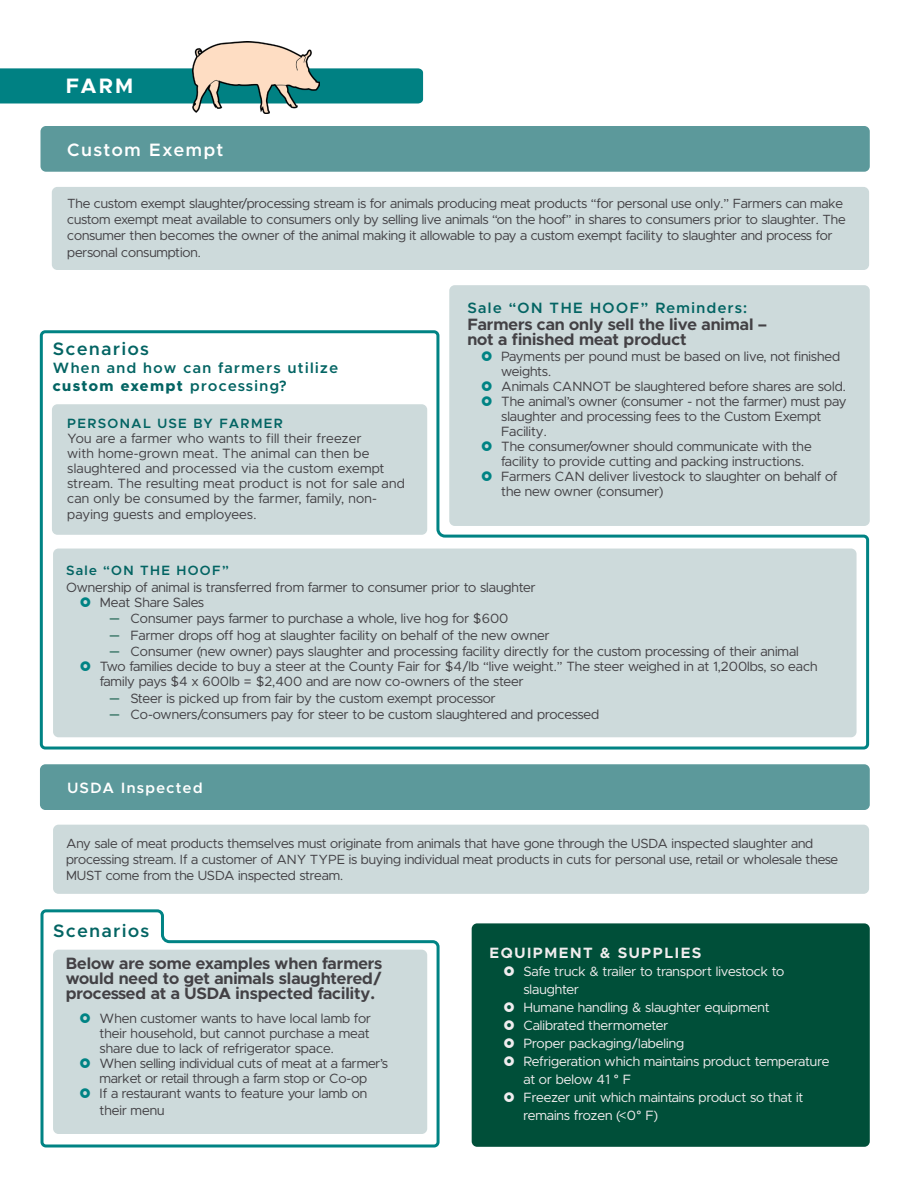
<style>
.page{position:relative;width:918px;height:1188px;background:#fff}
.page>*{position:absolute;margin:0;border:0;box-sizing:border-box;transform-origin:0 0}
.H2_-_Subhead{font:700 21px "Metropolis";color:#fff}
.Sub_Text_Box_Header{font:600 18px "Metropolis";letter-spacing:.095em;color:#fff}
.Sub_Text_Box_Header_teal{font:600 18px "Metropolis";letter-spacing:.1em;color:#036463}
.Sub_Text_Box_Header-2{font:600 18px "Metropolis";letter-spacing:.1em;color:#036463}
.bold_paragraph_copy_no_space_after{font:700 16.5px/15px "Metropolis";color:#434145;text-align:justify}
.Sub_Text_Box_Header_teal-2{font:600 15px/18px "Metropolis";letter-spacing:.1em;color:#036463}
.Sub_Text_Box_Header-3{font:600 15px "Metropolis";letter-spacing:.1em;color:#036463}
.t1{font:700 15px "Metropolis";letter-spacing:.1em;color:#f1edee}
.Sub_Text_Box_Header-4{font:600 15px "Metropolis";letter-spacing:.1em;color:#fff}
.bullets_2_teal{font:13.5px/15px "Metropolis";color:#434145}
.bullets_3{font:13.5px "Metropolis";color:#434145}
.bullets_2_white{font:13.5px/18px "Metropolis";color:#f1edee}
.body_copy_no_space_after{font:13.5px/15px "Metropolis";letter-spacing:.02em;color:#434145}
.body_copy_no_space_after-2{font:13.5px "Metropolis";color:#434145}
.Sub_Text_Box_Header-5{font:600 13.5px "Metropolis";letter-spacing:.1em;color:#036463}
.body_copy{font:13.35px/16.2px "Metropolis";letter-spacing:-.005em;color:#434145}
.s1{font-weight:800}
.s2{font-family:"Gotham Narrow";color:#004f39}
</style>
<div class="page">
<svg style="left:39px;top:330px;width:831px;height:420px"></svg>
<div style="left:40px;top:764px;width:830px;height:46px;background:#5c999b;border-radius:5px"></div>
<div style="left:53px;top:825px;width:816px;height:69px;background:#cddadb;border-radius:5px"></div>
<div style="left:40px;top:126px;width:830px;height:46px;background:#5c999b;border-radius:5px"></div>
<div style="left:52px;top:187px;width:817px;height:83px;background:#cddadb;border-radius:5px"></div>
<div style="left:52px;top:404px;width:375px;height:131px;background:#cddadb;border-radius:5px"></div>
<div style="left:53px;top:549px;width:804px;height:188px;background:#cddadb;border-radius:5px"></div>
<div style="left:449px;top:285px;width:421px;height:241px;background:#cddadb;border-radius:5px"></div>
<div style="left:0;top:68px;width:423px;height:36px;background:#008183"></div>
<img style="left:192px;top:41px;width:127px;height:73px">
<div style="left:472px;top:923px;width:398px;height:224px;background:#004f39;border-radius:5px"></div>
<svg style="left:40px;top:909px;width:400px;height:239px"></svg>
<svg style="left:80px;top:1013px;width:10px;height:10px"></svg>
<svg style="left:80px;top:1058px;width:10px;height:10px"></svg>
<svg style="left:80px;top:1088px;width:10px;height:10px"></svg>
<h2 class="H2_-_Subhead" style="left:66px;top:72px;width:69px">FARM</h2>
<p class="Sub_Text_Box_Header" style="left:67px;top:138px;width:158px">Custom Exempt</p>
<p class="body_copy" style="left:67px;top:195px;width:780px">The custom exempt slaughter/processing stream is for animals producing meat products “for personal use only.” Farmers can make custom exempt meat available to consumers only by selling live animals “on the hoof” in shares to consumers prior to slaughter. The consumer then becomes the owner of the animal making it allowable to pay a custom exempt facility to slaughter and process for personal consumption.</p>
<p class="Sub_Text_Box_Header_teal" style="left:53px;top:338px;width:98px">Scenarios</p>
<p class="Sub_Text_Box_Header_teal-2" style="left:53px;top:359px;width:287px">When and how can farmers utilize <span class="s1">custom exempt</span> processing?</p>
<p class="Sub_Text_Box_Header-5" style="left:67px;top:415px;width:217px">PERSONAL USE BY FARMER</p>
<p class="body_copy_no_space_after" style="left:67px;top:431px;width:339px">You are a farmer who wants to fill their freezer<br>with home-grown meat. The animal can then be slaughtered and processed via the custom exempt stream. The resulting meat product is not for sale and can only be consumed by the farmer, family, non-</p>
<p class="body_copy_no_space_after" style="left:67px;top:507px;width:191px">paying guests and employees.</p>
<p class="Sub_Text_Box_Header-3" style="left:467px;top:299px;width:281px">Sale “ON THE HOOF” Reminders:</p>
<p class="bold_paragraph_copy_no_space_after" style="left:467px;top:317px;width:301px">Farmers can only sell the live animal – not a finished meat product</p>
<p class="bullets_2_teal" style="left:501px;top:349px;width:341px">Payments per pound must be based on live, not finished weights.</p>
<p class="bullets_2_teal" style="left:501px;top:379px;width:346px">Animals CANNOT be slaughtered before shares are sold.</p>
<p class="bullets_2_teal" style="left:501px;top:394px;width:347px">The animal’s owner (consumer - not the farmer) must pay slaughter and processing fees to the Custom Exempt<br>Facility.</p>
<p class="bullets_2_teal" style="left:501px;top:439px;width:312px">The consumer/owner should communicate with the facility to provide cutting and packing instructions.</p>
<p class="bullets_2_teal" style="left:501px;top:469px;width:338px">Farmers CAN deliver livestock to slaughter on behalf of the new owner (consumer)</p>
<p class="Sub_Text_Box_Header-5" style="left:66px;top:562px;width:164px">Sale “ON THE HOOF”</p>
<p class="body_copy_no_space_after-2" style="left:66px;top:579px;width:471px">Ownership of animal is transferred from farmer to consumer prior to slaughter</p>
<p class="bullets_2_teal" style="left:100px;top:595px;width:106px">Meat Share Sales</p>
<p class="bullets_3" style="left:109px;top:610px;width:401px"><span class="s2">—</span> Consumer pays farmer to purchase a whole, live hog for $600</p>
<p class="bullets_3" style="left:109px;top:627px;width:442px"><span class="s2">—</span> Farmer drops off hog at slaughter facility on behalf of the new owner</p>
<p class="bullets_3" style="left:109px;top:643px;width:691px"><span class="s2">—</span> Consumer (new owner) pays slaughter and processing facility directly for the custom processing of their animal</p>
<p class="bullets_2_teal" style="left:100px;top:659px;width:719px">Two families decide to buy a steer at the County Fair for $4/lb “live weight.” The steer weighed in at 1,200lbs, so each family pays $4 x 600lb = $2,400 and are now co-owners of the steer</p>
<p class="bullets_3" style="left:109px;top:690px;width:388px"><span class="s2">—</span> Steer is picked up from fair by the custom exempt processor</p>
<p class="bullets_3" style="left:109px;top:706px;width:492px"><span class="s2">—</span> Co-owners/consumers pay for steer to be custom slaughtered and processed</p>
<p class="Sub_Text_Box_Header-4" style="left:67px;top:779px;width:137px">USDA Inspected</p>
<p class="body_copy" style="left:66px;top:836px;width:774px">Any sale of meat products themselves must originate from animals that have gone through the USDA inspected slaughter and processing stream. If a customer of ANY TYPE is buying individual meat products in cuts for personal use, retail or wholesale these<br>MUST come from the USDA inspected stream.</p>
<p class="Sub_Text_Box_Header-2" style="left:53px;top:919px;width:98px">Scenarios</p>
<p class="bold_paragraph_copy_no_space_after" style="left:66px;top:956px;width:318px">Below are some examples when farmers would need to get animals slaughtered/ processed at a USDA inspected facility.</p>
<p class="bullets_2_teal" style="left:100px;top:1011px;width:273px;text-align:justify">When customer wants to have local lamb for their household, but cannot purchase a meat share due to lack of refrigerator space.</p>
<p class="bullets_2_teal" style="left:100px;top:1056px;width:290px">When selling individual cuts of meat at a farmer’s market or retail through a farm stop or Co-op</p>
<p class="bullets_2_teal" style="left:100px;top:1085px;width:269px;line-height:16.5px">If a restaurant wants to feature your lamb on their menu</p>
<p class="t1" style="left:490px;top:943px;width:213px">EQUIPMENT &amp; SUPPLIES</p>
<p class="bullets_2_white" style="left:523px;top:962px;width:263px">Safe truck &amp; trailer to transport livestock to slaughter</p>
<p class="bullets_2_white" style="left:523px;top:998px;width:248px">Humane handling &amp; slaughter equipment</p>
<p class="bullets_2_white" style="left:523px;top:1016px;width:147px">Calibrated thermometer</p>
<p class="bullets_2_white" style="left:523px;top:1034px;width:162px">Proper packaging/labeling</p>
<p class="bullets_2_white" style="left:523px;top:1052px;width:308px">Refrigeration which maintains product temperature at or below 41 ° F</p>
<p class="bullets_2_white" style="left:523px;top:1088px;width:282px">Freezer unit which maintains product so that it remains frozen (&lt;0° F)</p>
</div>
